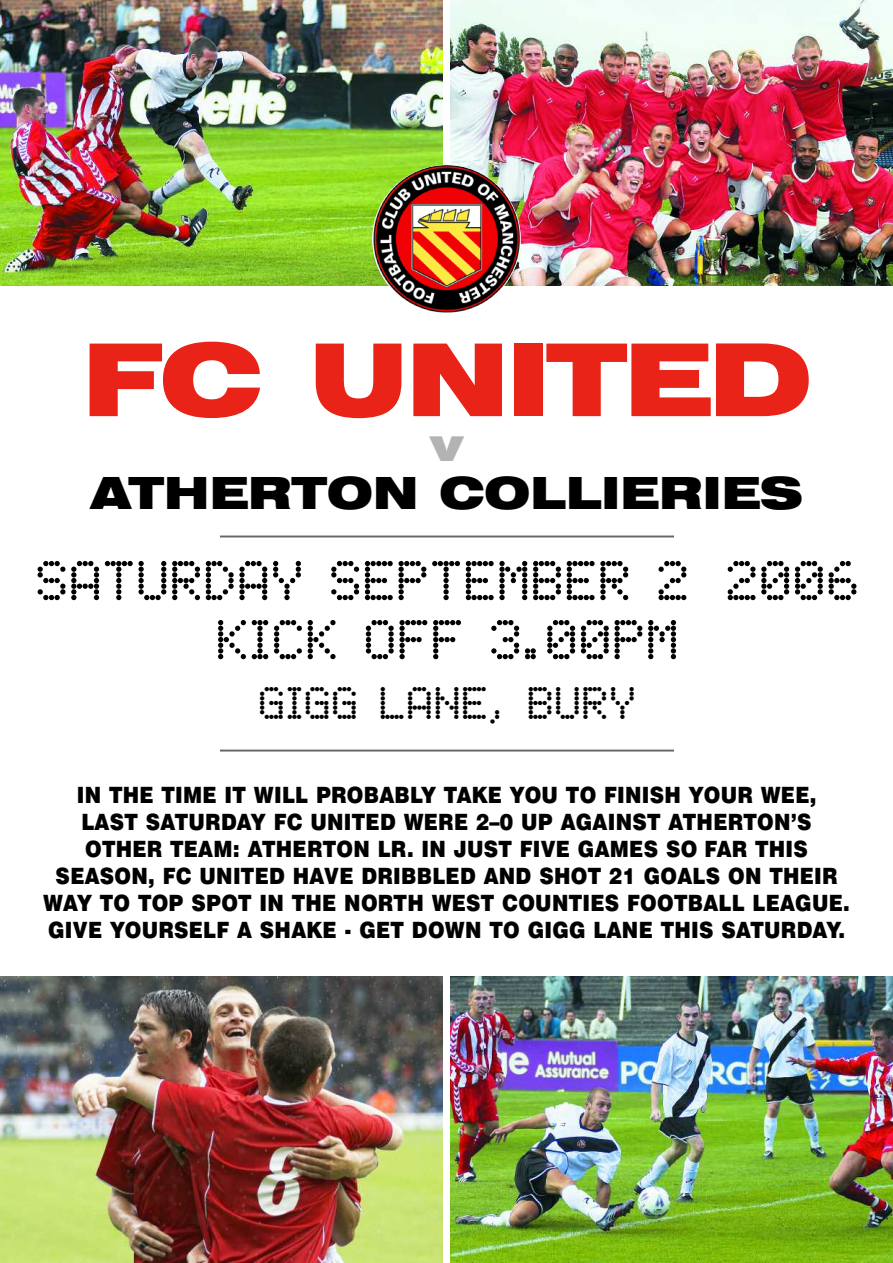
<style>
.page{position:relative;width:893px;height:1263px;background:#fff}
.page>*{position:absolute;margin:0;border:0;box-sizing:border-box;transform-origin:0 0}
.t1{font:900 expanded 100.5px "Swiss 721 BT";letter-spacing:-.04em;color:#e92317}
.t2{font:57.15px/59.1px "Dot Matrix Two";color:#000;text-align:center}
.t3{font:46.65px "Dot Matrix Two";color:#000}
.t4{font:900 expanded 44.4px "Swiss 721 BT";letter-spacing:-.01em;color:#000}
.t5{font:900 expanded 43.95px "Swiss 721 BT";color:#b3b3b3}
.t6{font:900 22.5px/27px "Swiss 721 BT";letter-spacing:.015em;color:#000;text-align:center;scale:.9 1}
</style>
<div class="page">
<img style="left:0;top:976px;width:442px;height:286px">
<img style="left:451px;top:976px;width:442px;height:286px">
<hr style="left:220px;top:749px;width:454px;height:2px;background:#666">
<img style="left:0;top:0;width:442px;height:286px">
<img style="left:451px;top:0;width:442px;height:286px">
<img style="left:372px;top:165px;width:149px;height:148px;border-radius:50%">
<hr style="left:220px;top:535px;width:454px;height:2px;background:#666">
<h1 class="t1" style="left:82px;top:344px;width:732px">FC UNITED</h1>
<h3 class="t5" style="left:430px;top:429px;width:35px">v</h3>
<h3 class="t4" style="left:91px;top:477px;width:714px">ATHERTON COLLIERIES</h3>
<h2 class="t2" style="left:35px;top:551px;width:826px">SATURDAY SEPTEMBER 2 2006<br>KICK OFF 3.00PM</h2>
<h3 class="t3" style="left:258px;top:675px;width:380px">GIGG LANE, BURY</h3>
<p class="t6" style="left:43px;top:784px;width:898px">IN THE TIME IT WILL PROBABLY TAKE YOU TO FINISH YOUR WEE,<br>LAST SATURDAY FC UNITED WERE 2–0 UP AGAINST ATHERTON’S OTHER TEAM: ATHERTON LR. IN JUST FIVE GAMES SO FAR THIS SEASON, FC UNITED HAVE DRIBBLED AND SHOT 21 GOALS ON THEIR WAY TO TOP SPOT IN THE NORTH WEST COUNTIES FOOTBALL LEAGUE.<br>GIVE YOURSELF A SHAKE - GET DOWN TO GIGG LANE THIS SATURDAY.</p>
</div>
